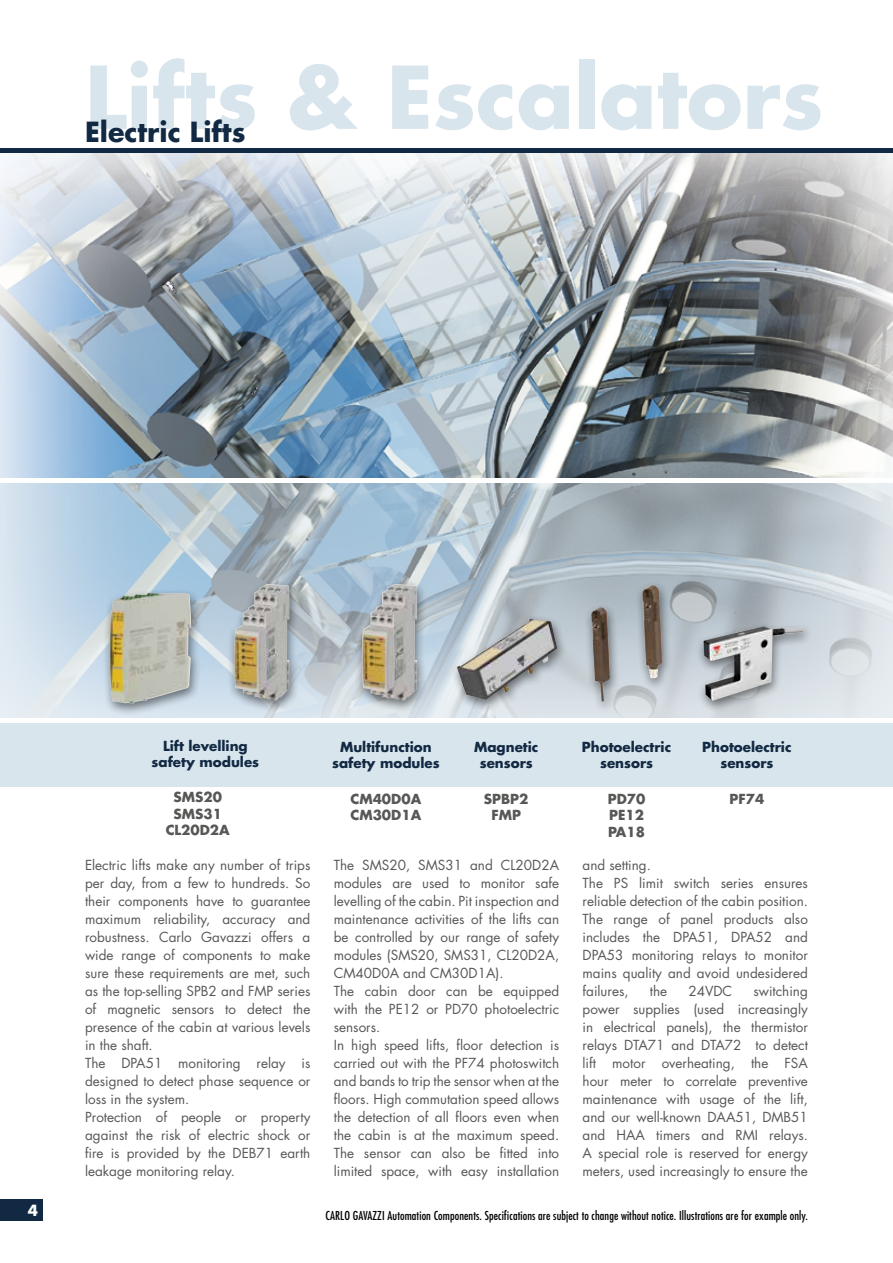
<style>
.page{position:relative;width:893px;height:1263px;background:#fff}
.page>*{position:absolute;margin:0;border:0;box-sizing:border-box;transform-origin:0 0}
.t1{font:700 84px "Futura Std";color:#d9e5ec}
.t2{font:700 27px "Futura Std";color:#112942}
.t3{font:700 15px "Futura Std";color:#fff}
.t4{font:13.5px/18px "Futura Std";color:#575756}
.t5{font:700 13.5px/16.5px "Futura Std";color:#112942;text-align:center}
.t6{font:700 13.5px/16.5px "Futura Std";color:#575756;text-align:center}
.t7{font:condensed 12px "Futura Std";letter-spacing:.01em;color:#000}
</style>
<div class="page">
<img style="left:0;top:153px;width:893px;height:325px">
<div style="left:0;top:723px;width:893px;height:64px;background:#d9e5ec"></div>
<div style="left:0;top:1199px;width:43px;height:21px;background:#112942"></div>
<hr style="left:0;top:149px;width:893px;height:4px;background:#112942">
<svg style="left:0;top:483px;width:893px;height:235px;background:#bac8d2"></svg>
<div style="left:450px;top:614px;width:117px;height:98px;background:#000;opacity:.5"></div>
<img style="left:457px;top:619px;width:100px;height:81px">
<div style="left:696px;top:621px;width:117px;height:92px;background:#000;opacity:.5"></div>
<img style="left:703px;top:626px;width:100px;height:75px">
<div style="left:102px;top:588px;width:100px;height:128px;background:#000;opacity:.5"></div>
<img style="left:107px;top:593px;width:84px;height:111px">
<div style="left:354px;top:579px;width:74px;height:134px;background:#000;opacity:.5"></div>
<svg style="left:384px;top:584px;width:11px;height:8px"></svg>
<div style="left:584px;top:602px;width:36px;height:112px;background:#000;opacity:.5"></div>
<img style="left:591px;top:607px;width:19px;height:95px">
<div style="left:635px;top:580px;width:37px;height:111px;background:#000;opacity:.5"></div>
<img style="left:642px;top:585px;width:20px;height:93px">
<div style="left:226px;top:579px;width:74px;height:134px;background:#000;opacity:.5"></div>
<svg style="left:256px;top:584px;width:11px;height:8px"></svg>
<h1 class="t1" style="left:85px;top:41px;width:740px">Lifts &amp; Escalators</h1>
<h2 class="t2" style="left:85px;top:114px;width:162px">Electric Lifts</h2>
<p class="t3" style="left:28px;top:1200px;width:12px">4</p>
<p class="t5" style="left:152px;top:737px;width:109px">Lift levelling safety modules</p>
<p class="t6" style="left:166px;top:789px;width:66px">SMS20<br>SMS31<br>CL20D2A</p>
<p class="t5" style="left:332px;top:738px;width:109px">Multifunction safety modules</p>
<p class="t5" style="left:474px;top:738px;width:66px">Magnetic sensors</p>
<p class="t5" style="left:582px;top:738px;width:91px">Photoelectric sensors</p>
<p class="t5" style="left:702px;top:738px;width:91px">Photoelectric sensors</p>
<p class="t6" style="left:351px;top:790px;width:72px;text-align:left">CM40D0A<br>CM30D1A</p>
<p class="t6" style="left:484px;top:790px;width:46px">SPBP2<br>FMP</p>
<p class="t6" style="left:608px;top:790px;width:39px;text-align:justify">PD70<br>PE12<br>PA18</p>
<p class="t6" style="left:729px;top:790px;width:36px">PF74</p>
<p class="t4" style="left:85px;top:856px;width:227px">Electric lifts make any number of trips per day, from a few to hundreds. So their components have to guarantee maximum reliability, accuracy and robustness. Carlo Gavazzi offers a wide range of components to make sure these requirements are met, such as the top-selling SPB2 and FMP series of magnetic sensors to detect the presence of the cabin at various levels in the shaft.<br>The DPA51 monitoring relay is designed to detect phase sequence or loss in the system.<br>Protection of people or property against the risk of electric shock or fire is provided by the DEB71 earth leakage monitoring relay.</p>
<p class="t4" style="left:334px;top:856px;width:227px">The SMS20, SMS31 and CL20D2A modules are used to monitor safe levelling of the cabin. Pit inspection and maintenance activities of the lifts can be controlled by our range of safety modules (SMS20, SMS31, CL20D2A, CM40D0A and CM30D1A).<br>The cabin door can be equipped with the PE12 or PD70 photoelectric sensors.<br>In high speed lifts, floor detection is carried out with the PF74 photoswitch and bands to trip the sensor when at the floors. High commutation speed allows the detection of all floors even when the cabin is at the maximum speed.<br>The sensor can also be fitted into limited space, with easy installation</p>
<p class="t4" style="left:583px;top:856px;width:227px">and setting.<br>The PS limit switch series ensures reliable detection of the cabin position.<br>The range of panel products also includes the DPA51, DPA52 and<br>DPA53 monitoring relays to monitor mains quality and avoid undesidered failures,</p>
<p class="t4" style="left:583px;top:982px;width:227px;text-align:justify;text-indent:171px">switching power supplies (used increasingly in electrical panels), the thermistor relays DTA71 and DTA72 to detect lift motor overheating, the FSA hour meter to correlate preventive maintenance with usage of the lift, and our well-known DAA51, DMB51 and HAA timers and RMI relays.<br>A special role is reserved for energy meters, used increasingly to ensure the</p>
<p class="t4" style="left:650px;top:982px;width:19px">the</p>
<p class="t4" style="left:688px;top:982px;width:45px">24VDC</p>
<p class="t7" style="left:325px;top:1209px;width:484px">CARLO GAVAZZI Automation Components. Specifications are subject to change without notice. Illustrations are for example only.</p>
</div>
